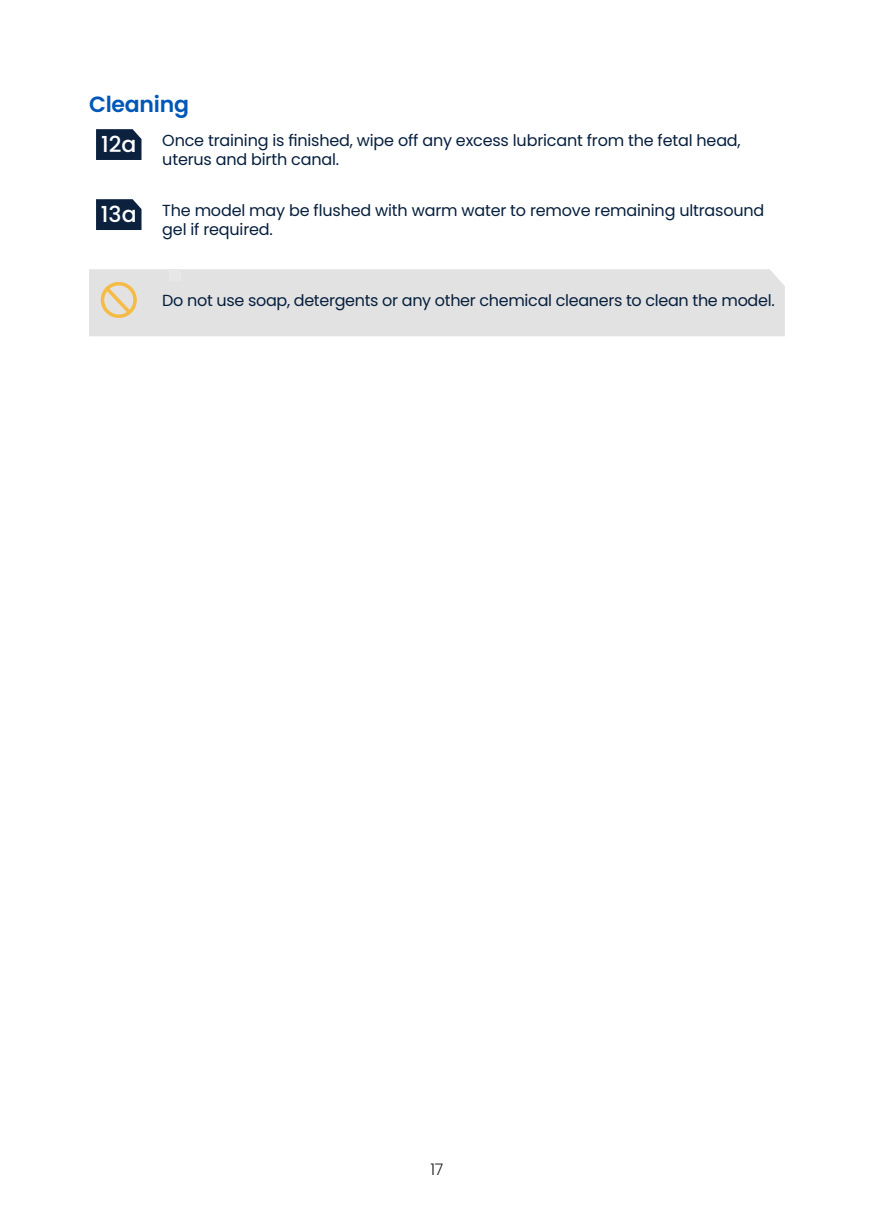
<style>
.page{position:relative;width:874px;height:1225px;background:#fff}
.page>*{position:absolute;margin:0;border:0;box-sizing:border-box;transform-origin:0 0}
.t1{font:600 22px "Poppins";letter-spacing:-.01em;color:#0057b7}
.t2{font:16px/19.2px "Poppins";letter-spacing:-.01em;color:#061f3d}
.t3{font:300 16px "Poppins";color:#231f20}
.s1{font-weight:500;font-size:22px;color:#fff}
</style>
<div class="page">
<svg style="left:96px;top:199px;width:45px;height:31px"></svg>
<svg style="left:96px;top:129px;width:45px;height:31px"></svg>
<div style="left:89px;top:269px;width:695px;height:67px;background:#e2e2e2"></div>
<div style="left:101px;top:282px;width:36px;height:36px;border:4px solid #f6bb44;border-radius:50%"></div>
<svg style="left:102px;top:284px;width:33px;height:34px"></svg>
<div style="left:169px;top:269px;width:12px;height:11px;background:#e5e8e7"></div>
<h1 class="t1" style="left:89px;top:92px;width:101px">Cleaning</h1>
<p class="t2" style="left:162px;top:131px;width:579px;text-indent:-61px"><span class="s1">12a</span> Once training is finished, wipe off any excess lubricant from the fetal head, uterus and birth canal.</p>
<p class="t2" style="left:162px;top:201px;width:603px;text-indent:-61px"><span class="s1">13a</span> The model may be flushed with warm water to remove remaining ultrasound gel if required.</p>
<p class="t2" style="left:162px;top:290px;width:613px">Do not use soap, detergents or any other chemical cleaners to clean the model.</p>
<p class="t3" style="left:430px;top:1159px;width:15px">17</p>
</div>
